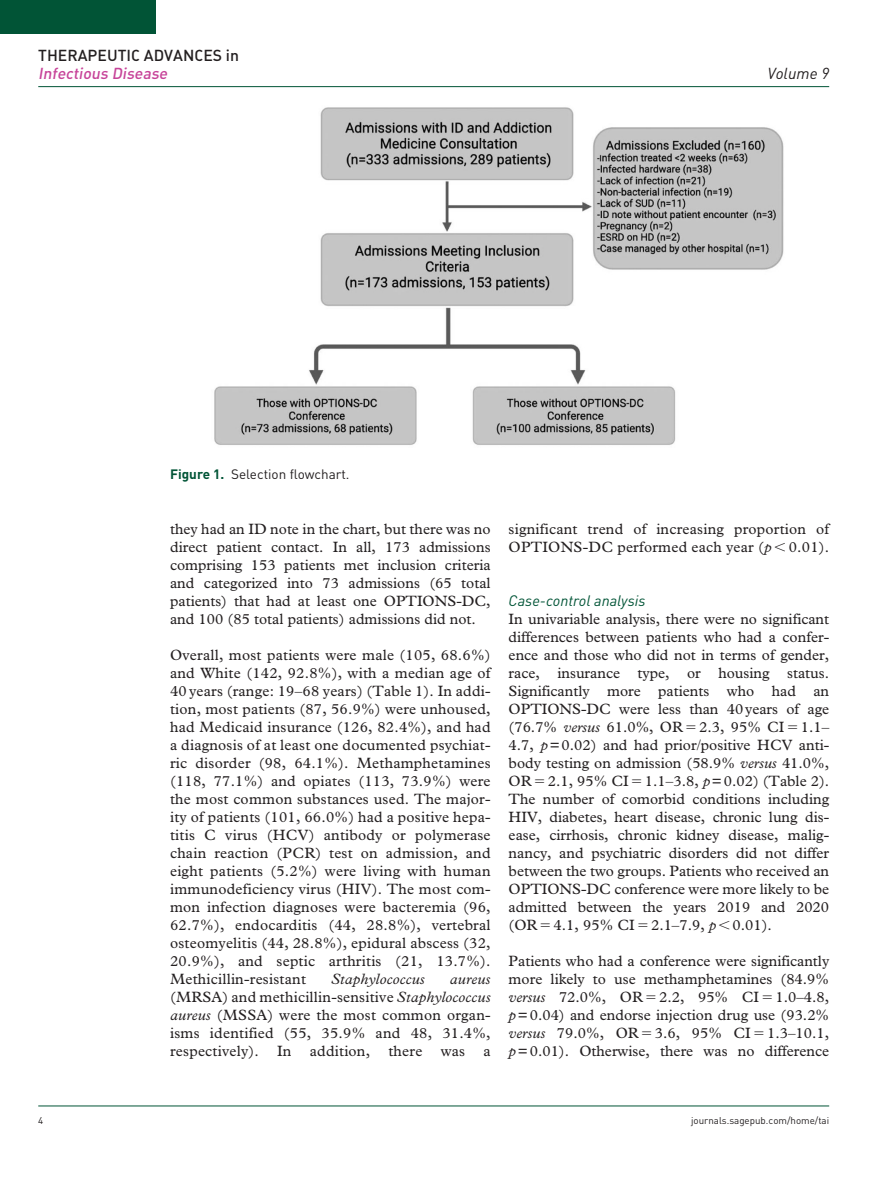
<style>
.page{position:relative;width:893px;height:1191px;background:#fff}
.page>*{position:absolute;margin:0;border:0;box-sizing:border-box;transform-origin:0 0}
.t1{font:15.75px "DIN Medium Alternate";color:#231f20}
.t2{font:italic 15.75px "DIN Medium Alternate";color:#c74499}
.t3{font:italic 15.75px "DIN";color:#231f20}
.t4{font:15px/18px "Plantin Std";letter-spacing:.015em;color:#231f20;text-align:justify}
.t5{font:italic 15px "DIN";color:#015436}
.t6{font:italic 15px "Plantin Std";letter-spacing:.015em;color:#231f20}
.t7{font:13.5px "DIN";color:#231f20}
.t8{font:9.75px "DIN";color:#231f20}
.s1{font-weight:700;color:#015436}
.s2{font-style:italic}
</style>
<div class="page">
<hr style="left:38px;top:86px;width:791px;height:1px;background:#015436">
<hr style="left:38px;top:1105px;width:791px;height:1px;background:#015436">
<div style="left:0;top:0;width:155px;height:34px;background:#015436"></div>
<img style="left:214px;top:107px;width:570px;height:338px">
<p class="t1" style="left:38px;top:45px;width:202px">THERAPEUTIC ADVANCES IN</p>
<p class="t2" style="left:38px;top:63px;width:134px">I nfectious Disease</p>
<p class="t3" style="left:768px;top:63px;width:63px">Volume 9</p>
<p class="t7" style="left:170px;top:465px;width:181px"><span class="s1">Figure 1.</span> Selection flowchart.</p>
<p class="t4" style="left:170px;top:520px;width:322px">they had an ID note in the chart, but there was no direct patient contact. In all, 173 admissions comprising 153 patients met inclusion criteria and categorized into 73 admissions (65 total patients) that had at least one OPTIONS-DC, and 100 (85 total patients) admissions did not.</p>
<p class="t4" style="left:170px;top:646px;width:322px">Overall, most patients were male (105, 68.6%) and White (142, 92.8%), with a median age of 40 years (range: 19–68 years) (Table 1). In addi&shy;tion, most patients (87, 56.9%) were unhoused, had Medicaid insurance (126, 82.4%), and had a diagnosis of at least one documented psychiat&shy;ric disorder (98, 64.1%). Methamphetamines (118, 77.1%) and opiates (113, 73.9%) were the most common substances used. The major&shy;ity of patients (101, 66.0%) had a positive hepa&shy;titis C virus (HCV) antibody or polymerase chain reaction (PCR) test on admission, and eight patients (5.2%) were living with human immunodeficiency virus (HIV). The most com&shy;mon infection diagnoses were bacteremia (96, 62.7%), endocarditis (44, 28.8%), vertebral osteomyelitis (44, 28.8%), epidural abscess (32, 20.9%), and septic arthritis (21, 13.7%).<br>Methicillin-resistant</p>
<p class="t6" style="left:331px;top:970px;width:95px">Staphylococcus</p>
<p class="t4" style="left:170px;top:970px;width:322px;text-indent:280px"><span class="s2">aureus </span>(MRSA) and methicillin-sensitive <span class="s2">Staphylococcus aureus</span> (MSSA) were the most common organ&shy;isms identified (55, 35.9% and 48, 31.4%, respectively). In addition, there was a</p>
<p class="t4" style="left:509px;top:520px;width:322px">significant trend of increasing proportion of<br>OPTIONS-DC performed each year (<span class="s2">p</span> 0.01).</p>
<p class="t5" style="left:509px;top:591px;width:138px">Case-control analysis</p>
<p class="t4" style="left:509px;top:610px;width:322px">In univariable analysis, there were no significant differences between patients who had a confer&shy;ence and those who did not in terms of gender, race, insurance type, or housing status.<br>Significantly more patients who had an OPTIONS-DC were less than 40years of age (76.7% <span class="s2">versus</span> 61.0%, OR 2.3, 95% CI 1.1– 4.7, <span class="s2">p</span>=0.02) and had prior/positive HCV anti&shy;body testing on admission (58.9% <span class="s2">versus</span> 41.0%, OR 2.1, 95% CI 1.1–3.8, <span class="s2">p</span>=0.02) (Table 2).<br>The number of comorbid conditions including HIV, diabetes, heart disease, chronic lung dis&shy;ease, cirrhosis, chronic kidney disease, malig&shy;nancy, and psychiatric disorders did not differ between the two groups. Patients who received an OPTIONS-DC conference were more likely to be admitted between the years 2019 and 2020 (OR 4.1, 95% CI 2.1–7.9, <span class="s2">p</span> 0.01).</p>
<p class="t4" style="left:509px;top:952px;width:322px">Patients who had a conference were significantly more likely to use methamphetamines (84.9% <span class="s2">versus</span> 72.0%, OR 2.2, 95% CI 1.0–4.8, <span class="s2">p</span>=0.04) and endorse injection drug use (93.2% <span class="s2">versus</span> 79.0%, OR 3.6, 95% CI 1.3–10.1, <span class="s2">p</span>=0.01). Otherwise, there was no difference</p>
<p class="t8" style="left:38px;top:1114px;width:7px">4</p>
<p class="t8" style="left:691px;top:1114px;width:140px">journals.sagepub.com/home/tai</p>
</div>
